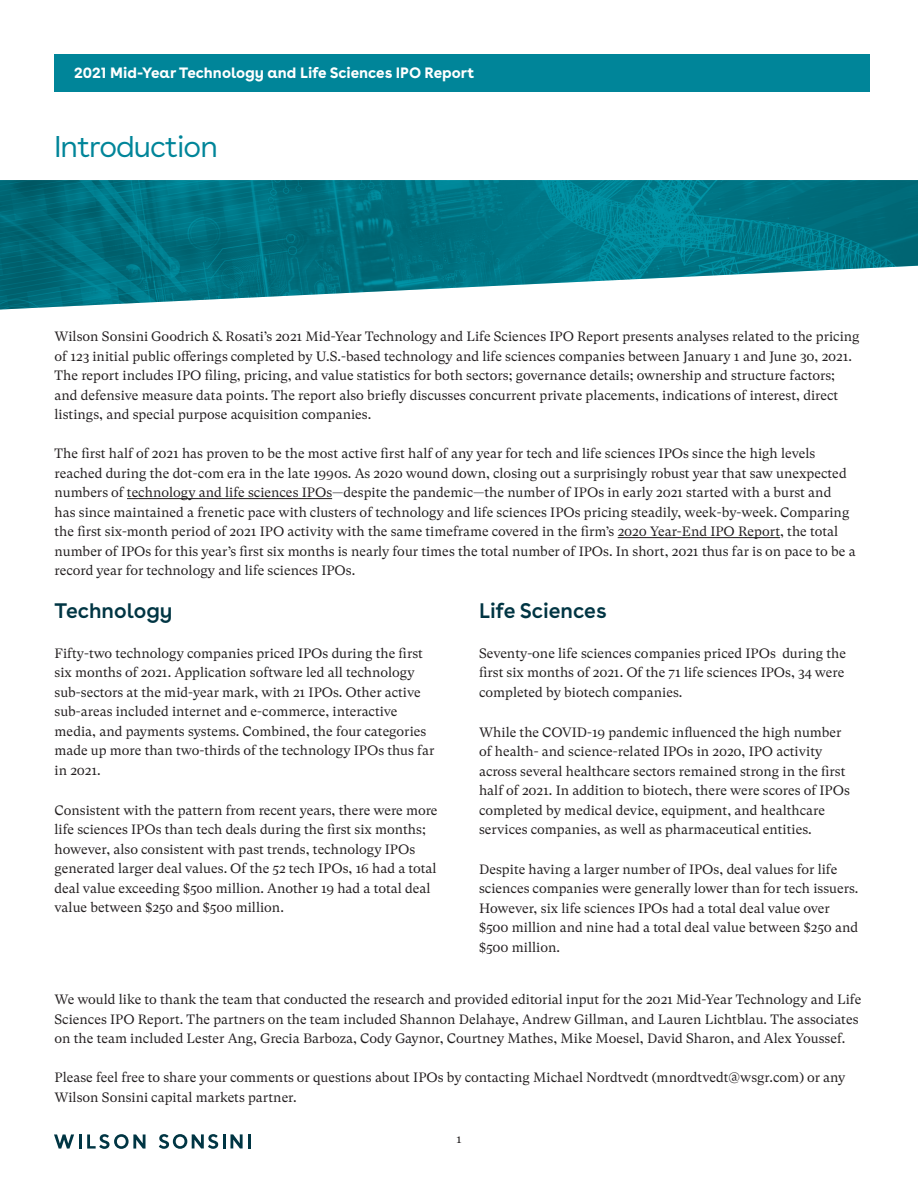
<style>
.page{position:relative;width:918px;height:1188px;background:#fff}
.page>*{position:absolute;margin:0;border:0;box-sizing:border-box;transform-origin:0 0}
.Title_Teal{font:30px "Buenos Aires";letter-spacing:-.03em;color:#008599}
.t1{font:600 21px "Buenos Aires";color:#003543}
.t2{font:700 15px "Buenos Aires";color:#fff}
.t3{font:13.5px/19.5px "GT Super Text";color:#231f20}
.t4{font:12px "GT Super Text";color:#231f20}
</style>
<div class="page">
<div style="left:54px;top:54px;width:815px;height:37px;background:#008599"></div>
<svg style="left:54px;top:1134px;width:20px;height:15px"></svg>
<hr style="left:79px;top:1134px;width:3px;height:15px;background:#003543">
<svg style="left:87px;top:1134px;width:59px;height:15px"></svg>
<svg style="left:159px;top:1134px;width:91px;height:15px"></svg>
<hr style="left:127px;top:498px;width:205px;height:1px;background:#231f20">
<hr style="left:618px;top:537px;width:162px;height:1px;background:#231f20">
<svg style="left:0;top:180px;width:918px;height:130px"></svg>
<p class="t2" style="left:74px;top:60px;width:402px">2021 Mid-Year Technology and Life Sciences IPO Report</p>
<p class="Title_Teal" style="left:54px;top:122px;width:166px">Introduction</p>
<p class="t3" style="left:55px;top:327px;width:807px">Wilson Sonsini Goodrich &amp; Rosati’s 2021 Mid-Year Technology and Life Sciences IPO Report presents analyses related to the pricing of 123 initial public offerings completed by U.S.-based technology and life sciences companies between January 1 and June 30, 2021.<br>The report includes IPO filing, pricing, and value statistics for both sectors; governance details; ownership and structure factors; and defensive measure data points. The report also briefly discusses concurrent private placements, indications of interest, direct listings, and special purpose acquisition companies.</p>
<p class="t3" style="left:55px;top:444px;width:803px">The first half of 2021 has proven to be the most active first half of any year for tech and life sciences IPOs since the high levels reached during the dot-com era in the late 1990s. As 2020 wound down, closing out a surprisingly robust year that saw unexpected numbers of technology and life sciences IPOs—despite the pandemic—the number of IPOs in early 2021 started with a burst and has since maintained a frenetic pace with clusters of technology and life sciences IPOs pricing steadily, week-by-week. Comparing the first six-month period of 2021 IPO activity with the same timeframe covered in the firm’s 2020 Year-End IPO Report, the total number of IPOs for this year’s first six months is nearly four times the total number of IPOs. In short, 2021 thus far is on pace to be a record year for technology and life sciences IPOs.</p>
<h1 class="t1" style="left:55px;top:593px;width:119px">Technology</h1>
<p class="t3" style="left:55px;top:643px;width:381px">Fifty-two technology companies priced IPOs during the first six months of 2021. Application software led all technology sub-sectors at the mid-year mark, with 21 IPOs. Other active sub-areas included internet and e-commerce, interactive media, and payments systems. Combined, the four categories made up more than two-thirds of the technology IPOs thus far in 2021.</p>
<p class="t3" style="left:55px;top:800px;width:385px">Consistent with the pattern from recent years, there were more life sciences IPOs than tech deals during the first six months; however, also consistent with past trends, technology IPOs generated larger deal values. Of the 52 tech IPOs, 16 had a total deal value exceeding $500 million. Another 19 had a total deal value between $250 and $500 million.</p>
<h1 class="t1" style="left:479px;top:593px;width:129px">Life Sciences</h1>
<p class="t3" style="left:479px;top:643px;width:369px">Seventy-one life sciences companies priced IPOs during the first six months of 2021. Of the 71 life sciences IPOs, 34 were completed by biotech companies.</p>
<p class="t3" style="left:479px;top:722px;width:372px">While the COVID-19 pandemic influenced the high number of health- and science-related IPOs in 2020, IPO activity across several healthcare sectors remained strong in the first half of 2021. In addition to biotech, there were scores of IPOs completed by medical device, equipment, and healthcare services companies, as well as pharmaceutical entities.</p>
<p class="t3" style="left:479px;top:859px;width:381px">Despite having a larger number of IPOs, deal values for life sciences companies were generally lower than for tech issuers.<br>However, six life sciences IPOs had a total deal value over $500 million and nine had a total deal value between $250 and $500 million.</p>
<p class="t3" style="left:55px;top:990px;width:808px">We would like to thank the team that conducted the research and provided editorial input for the 2021 Mid-Year Technology and Life<br>Sciences IPO Report. The partners on the team included Shannon Delahaye, Andrew Gillman, and Lauren Lichtblau. The associates on the team included Lester Ang, Grecia Barboza, Cody Gaynor, Courtney Mathes, Mike Moesel, David Sharon, and Alex Youssef.</p>
<p class="t3" style="left:55px;top:1068px;width:792px">Please feel free to share your comments or questions about IPOs by contacting Michael Nordtvedt (mnordtvedt@wsgr.com) or any<br>Wilson Sonsini capital markets partner.</p>
<p class="t4" style="left:456px;top:1132px;width:7px">1</p>
</div>
